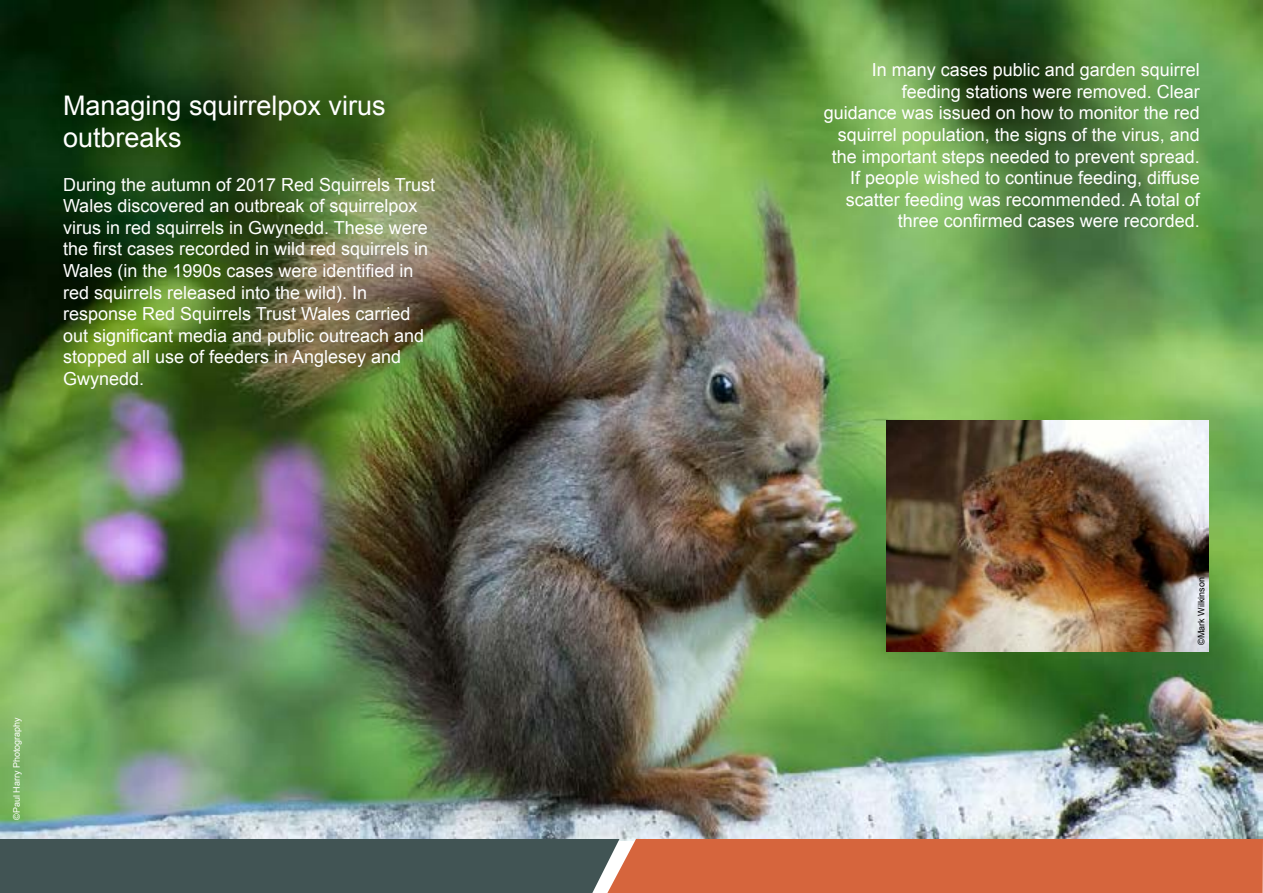
<style>
.page{position:relative;width:1263px;height:893px;background:#fff}
.page>*{position:absolute;margin:0;border:0;box-sizing:border-box;transform-origin:0 0}
.t1{font:27px/32.4px "Arial";color:#fff}
.t2{font:18px/21.6px "Arial";color:#fff}
.t3{font:9px "Arial";color:#fff}
.t4{font:9px "Arial";color:#000}
</style>
<div class="page">
<img style="left:0;top:0;width:1263px;height:839px">
<svg style="left:0;top:839px;width:1263px;height:54px;background:#8f5e4a"></svg>
<img style="left:886px;top:420px;width:323px;height:231px">
<h1 class="t1" style="left:63px;top:90px;width:324px">Managing squirrelpox virus outbreaks</h1>
<p class="t2" style="left:63px;top:174px;width:374px">During the autumn of 2017 Red Squirrels Trust Wales discovered an outbreak of squirrelpox virus in red squirrels in Gwynedd. These were the first cases recorded in wild red squirrels in Wales (in the 1990s cases were identified in red squirrels released into the wild). In response Red Squirrels Trust Wales carried out significant media and public outreach and stopped all use of feeders in Anglesey and Gwynedd.</p>
<p class="t3" style="left:11px;top:820px;width:104px;rotate:-90deg">©Paul Harry Photography</p>
<p class="t2" style="left:824px;top:59px;width:378px;text-align:right">In many cases public and garden squirrel feeding stations were removed. Clear<br>guidance was issued on how to monitor the red squirrel population, the signs of the virus, and the important steps needed to prevent spread.<br>If people wished to continue feeding, diffuse scatter feeding was recommended. A total of three confirmed cases were recorded.</p>
<p class="t4" style="left:1195px;top:645px;width:69px;rotate:-90deg">©Mark Wilkinson</p>
</div>
